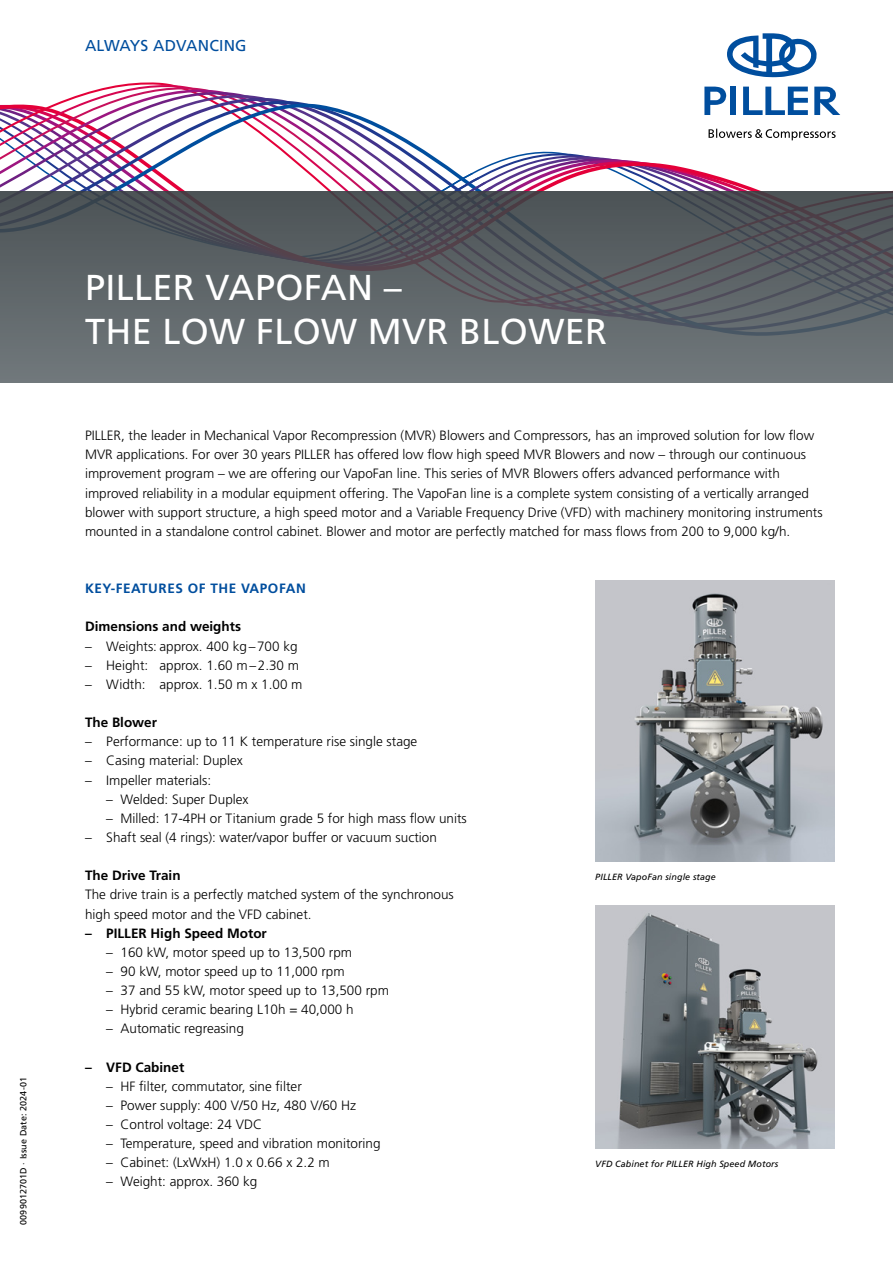
<style>
.page{position:relative;width:893px;height:1263px;background:#fff}
.page>*{position:absolute;margin:0;border:0;box-sizing:border-box;transform-origin:0 0}
.t1{font:36px/44.7px "Frutiger LT Std";letter-spacing:.01em;color:#fff}
.t2{font:15.75px "Frutiger LT Std";letter-spacing:.01em;color:#004e9e}
.t3{font:300 13.5px/19.2px "Frutiger LT Std";color:#000}
.t4{font:700 13.5px "Frutiger LT Std";color:#000}
.t5{font:700 13.5px "Frutiger LT Std";letter-spacing:.04em;color:#004e9e}
.t6{font:italic 9px "Frutiger LT Std";letter-spacing:.01em;color:#000}
.t7{font:9px "Frutiger LT Std";letter-spacing:.01em;color:#000}
</style>
<div class="page">
<svg style="left:0;top:77px;width:893px;height:114px"></svg>
<svg style="left:0;top:191px;width:893px;height:192px;background:#5c6266"></svg>
<svg style="left:727px;top:33px;width:90px;height:44px"></svg>
<div style="left:731px;top:87px;width:5px;height:28px;background:#004e9e"></div>
<svg style="left:704px;top:87px;width:23px;height:28px"></svg>
<svg style="left:814px;top:87px;width:26px;height:28px"></svg>
<svg style="left:743px;top:87px;width:65px;height:28px"></svg>
<svg style="left:709px;top:129px;width:127px;height:11px"></svg>
<img style="left:595px;top:906px;width:239px;height:242px">
<img style="left:595px;top:580px;width:239px;height:281px">
<p class="t2" style="left:85px;top:36px;width:163px">ALWAYS ADVANCING</p>
<p class="t7" style="left:18px;top:1225px;width:149px;rotate:-90deg">0099012701D · Issue Date: 2024-01</p>
<h1 class="t1" style="left:85px;top:265px;width:524px">PILLER VAPOFAN –<br>THE LOW FLOW MVR BLOWER</h1>
<p class="t3" style="left:85px;top:426px;width:739px">PILLER, the leader in Mechanical Vapor Recompression (MVR) Blowers and Compressors, has an improved solution for low flow MVR applications. For over 30 years PILLER has offered low flow high speed MVR Blowers and now – through our continuous improvement program – we are offering our VapoFan line. This series of MVR Blowers offers advanced performance with improved reliability in a modular equipment offering. The VapoFan line is a complete system consisting of a vertically arranged blower with support structure, a high speed motor and a Variable Frequency Drive (VFD) with machinery monitoring instruments mounted in a standalone control cabinet. Blower and motor are perfectly matched for mass flows from 200 to 9,000 kg/h.</p>
<p class="t5" style="left:85px;top:580px;width:222px">KEY-FEATURES OF THE VAPOFAN</p>
<p class="t4" style="left:85px;top:619px;width:158px">Dimensions and weights</p>
<p class="t3" style="left:85px;top:636px;width:214px">– Weights: approx. 400 kg–700 kg</p>
<p class="t3" style="left:85px;top:656px;width:216px">– Height: approx. 1.60 m–2.30 m</p>
<p class="t3" style="left:85px;top:675px;width:219px">– Width: approx. 1.50 m x 1.00 m</p>
<p class="t4" style="left:85px;top:714px;width:74px">The Blower</p>
<p class="t3" style="left:85px;top:732px;width:334px">– Performance: up to 11 K temperature rise single stage</p>
<p class="t3" style="left:85px;top:751px;width:159px">– Casing material: Duplex</p>
<p class="t3" style="left:85px;top:770px;width:128px">– Impeller materials:</p>
<p class="t3" style="left:106px;top:789px;width:144px">– Welded: Super Duplex</p>
<p class="t3" style="left:106px;top:809px;width:362px">– Milled: 17-4PH or Titanium grade 5 for high mass flow units</p>
<p class="t3" style="left:85px;top:828px;width:353px">– Shaft seal (4 rings): water/vapor buffer or vacuum suction</p>
<p class="t4" style="left:85px;top:868px;width:97px">The Drive Train</p>
<p class="t3" style="left:85px;top:885px;width:370px">The drive train is a perfectly matched system of the synchronous high speed motor and the VFD cabinet.</p>
<p class="t4" style="left:85px;top:925px;width:183px">– PILLER High Speed Motor</p>
<p class="t3" style="left:106px;top:943px;width:247px">– 160 kW, motor speed up to 13,500 rpm</p>
<p class="t3" style="left:106px;top:962px;width:240px">– 90 kW, motor speed up to 11,000 rpm</p>
<p class="t3" style="left:106px;top:981px;width:284px">– 37 and 55 kW, motor speed up to 13,500 rpm</p>
<p class="t3" style="left:106px;top:1000px;width:249px">– Hybrid ceramic bearing L10h = 40,000 h</p>
<p class="t3" style="left:106px;top:1019px;width:139px">– Automatic regreasing</p>
<p class="t4" style="left:85px;top:1059px;width:101px">– VFD Cabinet</p>
<p class="t3" style="left:106px;top:1077px;width:197px">– HF filter, commutator, sine filter</p>
<p class="t3" style="left:106px;top:1096px;width:251px">– Power supply: 400 V/50 Hz, 480 V/60 Hz</p>
<p class="t3" style="left:106px;top:1115px;width:157px">– Control voltage: 24 VDC</p>
<p class="t3" style="left:106px;top:1134px;width:276px">– Temperature, speed and vibration monitoring</p>
<p class="t3" style="left:106px;top:1153px;width:225px">– Cabinet: (LxWxH) 1.0 x 0.66 x 2.2 m</p>
<p class="t3" style="left:106px;top:1172px;width:153px">– Weight: approx. 360 kg</p>
<p class="t6" style="left:595px;top:872px;width:122px">PILLER VapoFan single stage</p>
<p class="t6" style="left:595px;top:1159px;width:185px">VFD Cabinet for PILLER High Speed Motors</p>
</div>
